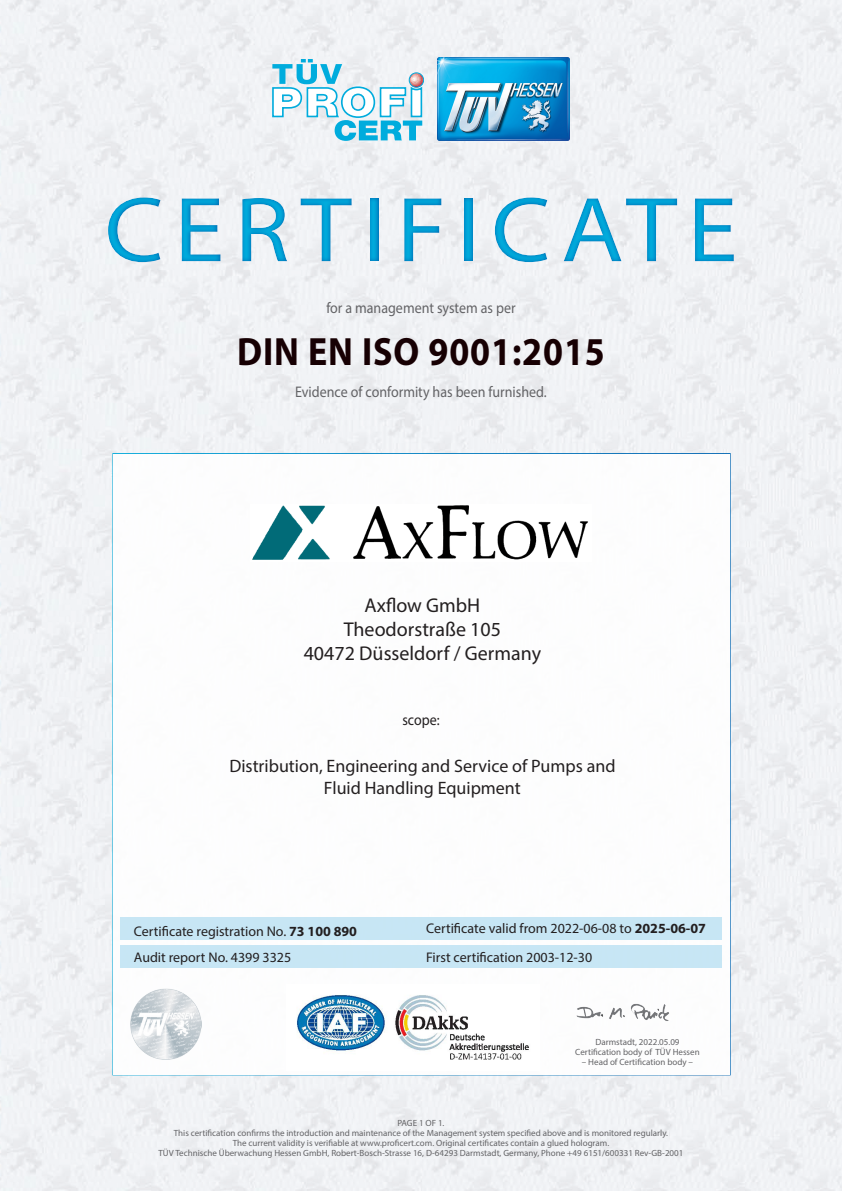
<style>
.page{position:relative;width:842px;height:1191px;background:#fff}
.page>*{position:absolute;margin:0;border:0;box-sizing:border-box;transform-origin:0 0}
.t1{font:93px "Myriad Pro";letter-spacing:.1em;color:#00acdd;scale:1.1 1}
.t2{font:700 39.6px "Myriad Pro";letter-spacing:.025em;color:#170003;scale:.91 1}
.t3{font:20px "Myriad Pro";color:#231f20}
.t4{font:18px "Myriad Pro";color:#231f20}
.t5{font:15.4px "Myriad Pro";color:#636366;scale:.91 1}
.t6{font:15.4px "Myriad Pro";color:#231f20;scale:.91 1}
.t7{font:14px "Myriad Pro";color:#231f20}
.t8{font:9px/10px "Myriad Pro";color:#636366;text-align:center}
.s1{font-weight:700}
</style>
<div class="page">
<img style="left:0;top:0;width:842px;height:1191px">
<img style="left:437px;top:57px;width:132px;height:83px">
<svg style="left:272px;top:59px;width:152px;height:82px"></svg>
<div style="left:112px;top:453px;width:619px;height:622px;background:#fff;border:2px solid #fff"></div>
<div style="left:120px;top:945px;width:602px;height:23px;background:#c1e4f4"></div>
<div style="left:121px;top:917px;width:601px;height:22px;background:#c1e4f4"></div>
<img style="left:296px;top:995px;width:233px;height:65px">
<img style="left:744px;top:810px;width:77px;height:55px">
<img style="left:736px;top:724px;width:98px;height:40px">
<img style="left:735px;top:636px;width:95px;height:35px">
<img style="left:736px;top:549px;width:93px;height:35px">
<img style="left:737px;top:479px;width:91px;height:36px">
<img style="left:735px;top:1005px;width:99px;height:53px">
<img style="left:576px;top:1004px;width:93px;height:17px">
<div style="left:0;top:172px;width:842px;height:114px;background:#006bb6;opacity:.75"></div>
<img style="left:130px;top:988px;width:71px;height:71px">
<img style="left:252px;top:505px;width:336px;height:55px">
<h1 class="t1" style="left:104px;top:173px;width:577px">CERTIFICATE</h1>
<p class="t5" style="left:326px;top:298px;width:209px">for a management system as per</p>
<p class="t2" style="left:237px;top:326px;width:406px">DIN EN ISO 9001:2015</p>
<p class="t5" style="left:295px;top:382px;width:278px">Evidence of conformity has been furnished.</p>
<p class="t3" style="left:364px;top:592px;width:117px">Axflow GmbH</p>
<p class="t3" style="left:344px;top:616px;width:159px">Theodorstraße 105</p>
<p class="t3" style="left:304px;top:640px;width:239px">40472 Düsseldorf / Germany</p>
<p class="t6" style="left:402px;top:710px;width:42px">scope:</p>
<p class="t4" style="left:229px;top:755px;width:388px">Distribution, Engineering and Service of Pumps and</p>
<p class="t4" style="left:324px;top:776px;width:198px">Fluid Handling Equipment</p>
<p class="t7" style="left:426px;top:919px;width:281px">Certificate valid from 2022-06-08 to <span class="s1">2025-06-07</span></p>
<p class="t7" style="left:134px;top:922px;width:225px">Certificate registration No. <span class="s1">73 100 890</span></p>
<p class="t7" style="left:134px;top:948px;width:159px">Audit report No. 4399 3325</p>
<p class="t7" style="left:426px;top:948px;width:168px">First certification 2003-12-30</p>
<p class="t8" style="left:575px;top:1037px;width:126px">Darmstadt, 2022.05.09<br>Certification body of TÜV Hessen</p>
<p class="t8" style="left:582px;top:1057px;width:113px">– Head of Certification body –</p>
<p class="t8" style="left:397px;top:1118px;width:49px">PAGE 1 OF 1.</p>
<p class="t8" style="left:174px;top:1128px;width:496px">This certification confirms the introduction and maintenance of the Management system specified above and is monitored regularly.</p>
<p class="t8" style="left:233px;top:1138px;width:378px">The current validity is verifiable at www.proficert.com. Original certificates contain a glued hologram.</p>
<p class="t8" style="left:159px;top:1148px;width:526px">TÜV Technische Überwachung Hessen GmbH, Robert-Bosch-Strasse 16, D-64293 Darmstadt, Germany, Phone +49 6151/600331 Rev-GB-2001</p>
</div>
